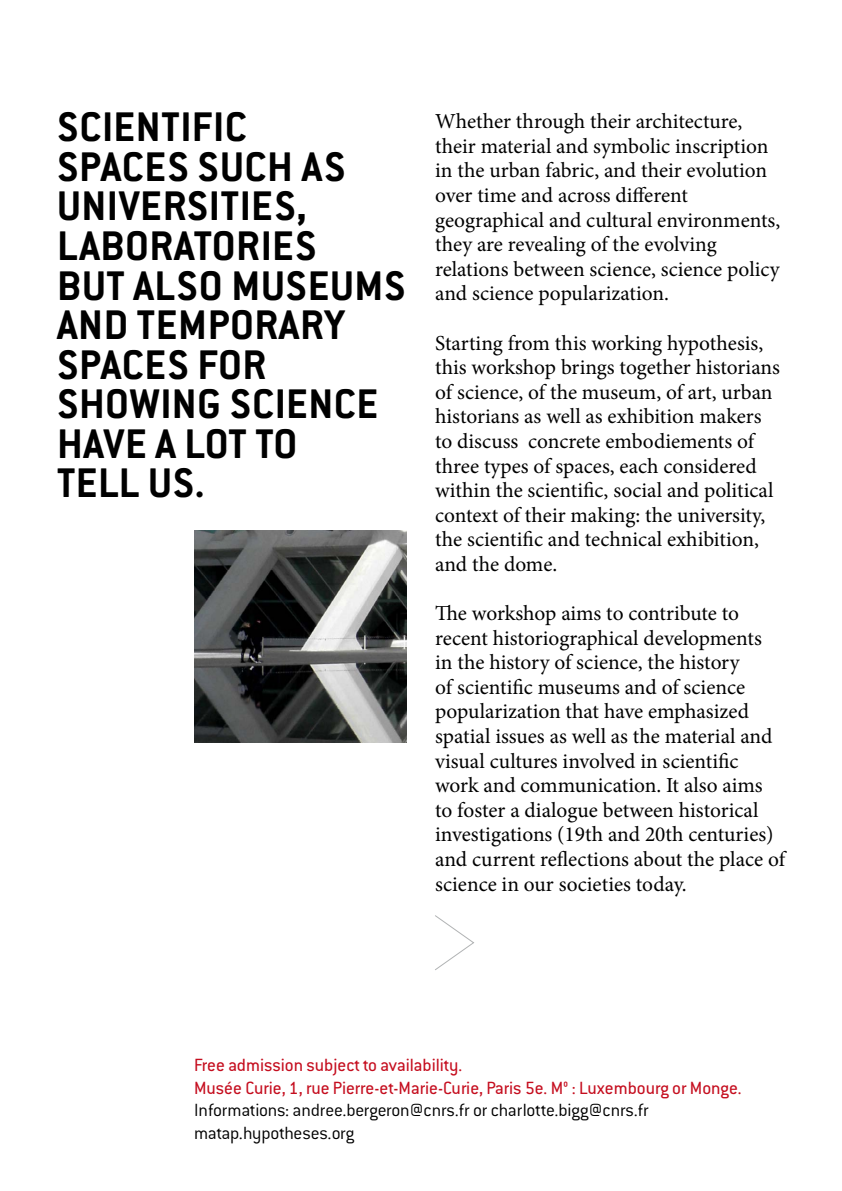
<style>
.page{position:relative;width:842px;height:1191px;background:#fff}
.page>*{position:absolute;margin:0;border:0;box-sizing:border-box;transform-origin:0 0}
.t1{font:700 45.4px/39.6px "Conduit ITC";letter-spacing:.015em;color:#000}
.t2{font:21.4px/24.6px "Minion Pro";color:#000}
.t3{font:19.4px/22.3px "Conduit ITC";color:#c50e1f}
.t4{font:19.4px/22.3px "Conduit ITC Light";letter-spacing:-.015em;color:#000}
</style>
<div class="page">
<img style="left:194px;top:530px;width:213px;height:213px">
<svg style="left:435px;top:915px;width:39px;height:55px"></svg>
<h1 class="t1" style="left:57px;top:106px;width:350px">SCIENTIFIC<br>SPACES SUCH AS<br>UNIVERSITIES,<br>LABORATORIES<br>BUT ALSO MUSEUMS<br>AND TEMPORARY<br>SPACES FOR<br>SHOWING SCIENCE<br>HAVE A LOT TO<br>TELL US.</h1>
<p class="t2" style="left:435px;top:109px;width:347px">Whether through their architecture, their material and symbolic inscription in the urban fabric, and their evolution over time and across different geographical and cultural environments, they are revealing of the evolving relations between science, science policy and science popularization.</p>
<p class="t2" style="left:435px;top:330px;width:346px">Starting from this working hypothesis, this workshop brings together historians of science, of the museum, of art, urban historians as well as exhibition makers to discuss concrete embodiements of three types of spaces, each considered within the scientific, social and political context of their making: the university, the scientific and technical exhibition, and the dome.</p>
<p class="t2" style="left:435px;top:601px;width:351px">The workshop aims to contribute to recent historiographical developments<br>in the history of science, the history<br>of scientific museums and of science popularization that have emphasized spatial issues as well as the material and visual cultures involved in scientific work and communication. It also aims to foster a dialogue between historical investigations (19th and 20th centuries) and current reflections about the place of science in our societies today.</p>
<p class="t3" style="left:194px;top:1053px;width:549px">Free admission subject to availability.<br>Musée Curie, 1, rue Pierre-et-Marie-Curie, Paris 5e. M° : Luxembourg or Monge.</p>
<p class="t4" style="left:194px;top:1098px;width:456px">Informations: andree.bergeron@cnrs.fr or charlotte.bigg@cnrs.fr matap.hypotheses.org</p>
</div>
